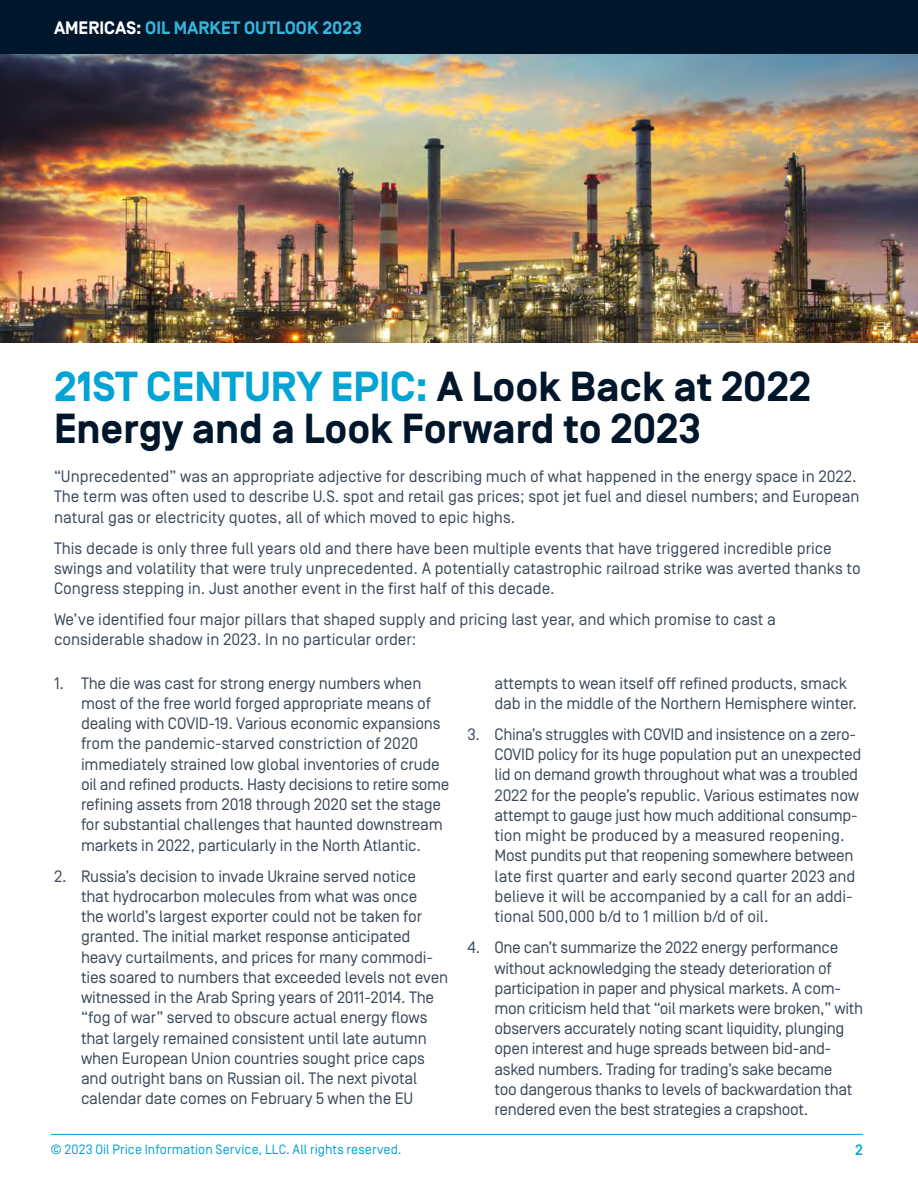
<style>
.page{position:relative;width:918px;height:1188px;background:#fff}
.page>*{position:absolute;margin:0;border:0;box-sizing:border-box;transform-origin:0 0}
.t1{font:700 42px/42px "Simplon Norm";color:#00162b}
.t2{font:700 18px "Simplon Norm";color:#35b5dd}
.t3{font:16.5px/20.2px "Simplon Norm";letter-spacing:-.01em;color:#3a4859}
.t4{font:500 15px "Simplon Norm";color:#02a3d5}
.t5{font:13.5px "Simplon Norm";letter-spacing:.01em;color:#02a3d5}
.s1{color:#fff}
.s2{color:#02a3d5}
</style>
<div class="page">
<hr style="left:51px;top:1134px;width:812px;height:1px;background:#02a3d5">
<div style="left:0;top:0;width:918px;height:54px;background:#00162b"></div>
<img style="left:0;top:54px;width:918px;height:288px">
<p class="t2" style="left:54px;top:18px;width:310px"><span class="s1">AMERICAS:</span> OIL MARKET OUTLOOK 2023</p>
<p class="t1" style="left:54px;top:368px;width:759px"><span class="s2">21ST CENTURY EPIC:</span> A Look Back at 2022<br>Energy and a Look Forward to 2023</p>
<p class="t3" style="left:54px;top:467px;width:807px">“Unprecedented” was an appropriate adjective for describing much of what happened in the energy space in 2022.<br>The term was often used to describe U.S. spot and retail gas prices; spot jet fuel and diesel numbers; and European natural gas or electricity quotes, all of which moved to epic highs.</p>
<p class="t3" style="left:54px;top:538px;width:808px">This decade is only three full years old and there have been multiple events that have triggered incredible price swings and volatility that were truly unprecedented. A potentially catastrophic railroad strike was averted thanks to<br>Congress stepping in. Just another event in the first half of this decade.</p>
<p class="t3" style="left:54px;top:610px;width:723px">We’ve identified four major pillars that shaped supply and pricing last year, and which promise to cast a considerable shadow in 2023. In no particular order:</p>
<p class="t3" style="left:81px;top:673px;width:370px;text-indent:-27px">1. The die was cast for strong energy numbers when most of the free world forged appropriate means of dealing with COVID-19. Various economic expansions from the pandemic-starved constriction of 2020 immediately strained low global inventories of crude oil and refined products. Hasty decisions to retire some refining assets from 2018 through 2020 set the stage for substantial challenges that haunted downstream markets in 2022, particularly in the North Atlantic.</p>
<p class="t3" style="left:81px;top:866px;width:369px;text-indent:-27px">2. Russia’s decision to invade Ukraine served notice that hydrocarbon molecules from what was once<br>the world’s largest exporter could not be taken for granted. The initial market response anticipated heavy curtailments, and prices for many commodi&shy;ties soared to numbers that exceeded levels not even witnessed in the Arab Spring years of 2011-2014. The “fog of war” served to obscure actual energy flows that largely remained consistent until late autumn when European Union countries sought price caps and outright bans on Russian oil. The next pivotal calendar date comes on February 5 when the EU</p>
<p class="t3" style="left:495px;top:673px;width:364px">attempts to wean itself off refined products, smack dab in the middle of the Northern Hemisphere winter.</p>
<p class="t3" style="left:495px;top:725px;width:368px;text-indent:-27px">3. China’s struggles with COVID and insistence on a zero-COVID policy for its huge population put an unexpected lid on demand growth throughout what was a troubled 2022 for the people’s republic. Various estimates now attempt to gauge just how much additional consump&shy;tion might be produced by a measured reopening.<br>Most pundits put that reopening somewhere between late first quarter and early second quarter 2023 and believe it will be accompanied by a call for an addi&shy;tional 500,000 b/d to 1 million b/d of oil.</p>
<p class="t3" style="left:495px;top:938px;width:370px;text-indent:-27px">4. One can’t summarize the 2022 energy performance without acknowledging the steady deterioration of participation in paper and physical markets. A com&shy;mon criticism held that “oil markets were broken,” with observers accurately noting scant liquidity, plunging open interest and huge spreads between bid-and&shy;asked numbers. Trading for trading’s sake became<br>too dangerous thanks to levels of backwardation that rendered even the best strategies a crapshoot.</p>
<p class="t5" style="left:51px;top:1143px;width:352px">© 2023 Oil Price Information Service, LLC. All rights reserved.</p>
<p class="t4" style="left:855px;top:1142px;width:9px">2</p>
</div>
